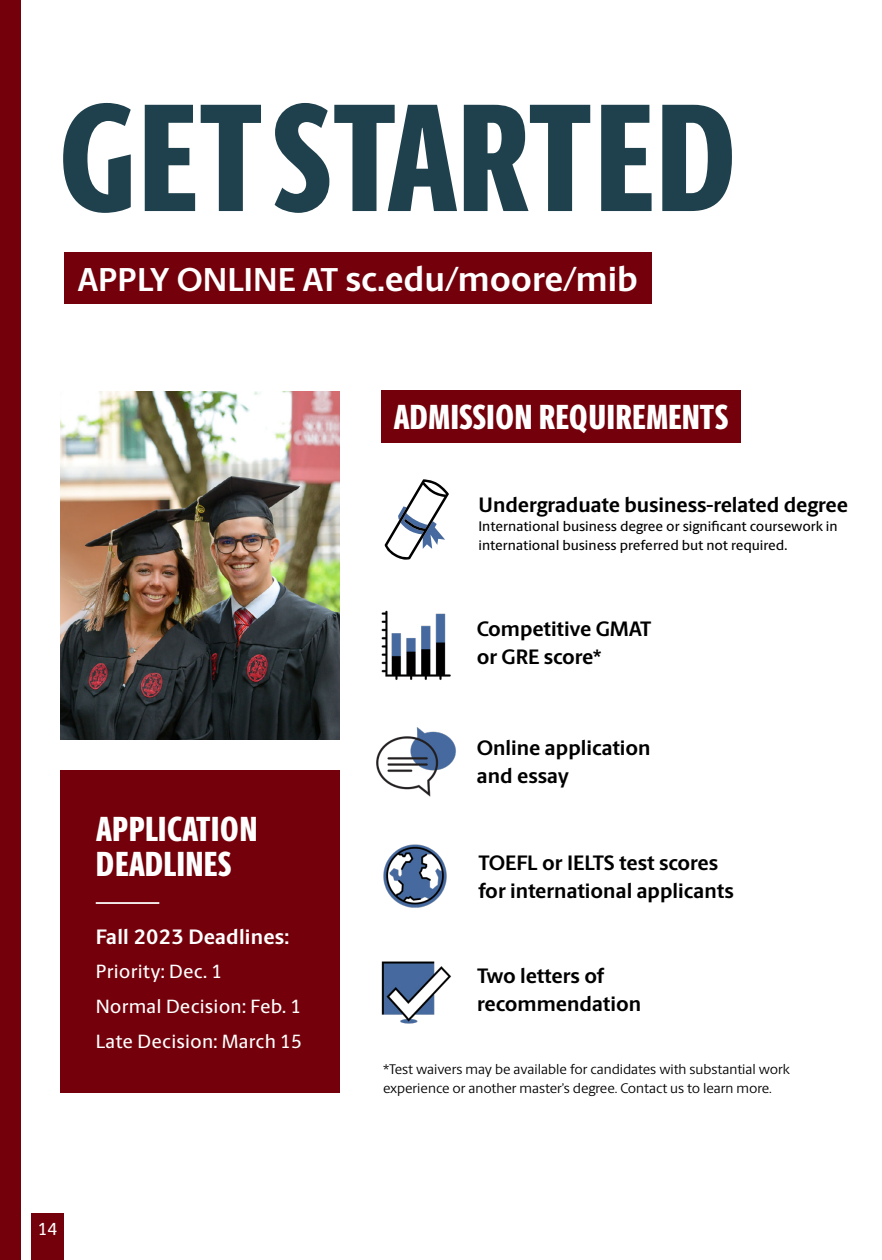
<style>
.page{position:relative;width:882px;height:1260px;background:#fff}
.page>*{position:absolute;margin:0;border:0;box-sizing:border-box;transform-origin:0 0}
.t1{font:800 154px "Berlingske Sans X Cn";letter-spacing:.015em;color:#1f414d}
.t2{font:800 35px "Berlingske Sans X Cn";letter-spacing:.02em;color:#fff}
.t3{font:700 35px "Berlingske Sans";color:#fff}
.t4{font:700 21px "Berlingske Sans";color:#000}
.t5{font:700 21px "Berlingske Sans";letter-spacing:.01em;color:#fff}
.t6{font:500 19.25px "Berlingske Sans";letter-spacing:.01em;color:#fff}
.t7{font:500 17.5px "Berlingske Sans";color:#fff}
.t8{font:14px/19.2px "Berlingske Sans";color:#000}
.t9{font:500 14px/19.2px "Berlingske Sans";color:#000}
.s1{font-size:33.25px}
</style>
<div class="page">
<div style="left:0;top:0;width:20px;height:1260px;background:#73000a"></div>
<div style="left:381px;top:391px;width:360px;height:52px;background:#73000a"></div>
<div style="left:61px;top:770px;width:279px;height:323px;background:#73000a"></div>
<div style="left:64px;top:252px;width:587px;height:52px;background:#73000a"></div>
<img style="left:61px;top:391px;width:279px;height:349px">
<svg style="left:385px;top:479px;width:64px;height:81px"></svg>
<img style="left:381px;top:610px;width:70px;height:70px">
<img style="left:376px;top:727px;width:80px;height:70px">
<img style="left:383px;top:844px;width:64px;height:64px">
<img style="left:381px;top:961px;width:71px;height:63px">
<div style="left:32px;top:1213px;width:32px;height:47px;background:#73000a"></div>
<hr style="left:96px;top:902px;width:63px;height:2px;background:#fff">
<p class="t1" style="left:60px;top:43px;width:678px">GET STARTED</p>
<p class="t3" style="left:78px;top:253px;width:562px"><span class="s1">APPLY ONLINE AT</span> sc.edu/moore/mib</p>
<p class="t2" style="left:394px;top:391px;width:336px">ADMISSION REQUIREMENTS</p>
<p class="t4" style="left:479px;top:489px;width:371px">Undergraduate business-related degree</p>
<p class="t9" style="left:479px;top:516px;width:361px">International business degree or significant coursework in international business preferred but not required.</p>
<p class="t4" style="left:477px;top:613px;width:176px">Competitive GMAT</p>
<p class="t4" style="left:477px;top:641px;width:126px">or GRE score*</p>
<p class="t2" style="left:96px;top:803px;width:162px">APPLICATION</p>
<p class="t2" style="left:96px;top:838px;width:137px">DEADLINES</p>
<p class="t5" style="left:96px;top:921px;width:195px">Fall 2023 Deadlines:</p>
<p class="t6" style="left:96px;top:956px;width:128px">Priority: Dec. 1</p>
<p class="t6" style="left:96px;top:991px;width:207px">Normal Decision: Feb. 1</p>
<p class="t6" style="left:96px;top:1026px;width:208px">Late Decision: March 15</p>
<p class="t7" style="left:38px;top:1215px;width:21px">14</p>
<p class="t4" style="left:477px;top:732px;width:175px">Online application</p>
<p class="t4" style="left:477px;top:760px;width:94px">and essay</p>
<p class="t4" style="left:478px;top:847px;width:241px">TOEFL or IELTS test scores</p>
<p class="t4" style="left:478px;top:875px;width:257px">for international applicants</p>
<p class="t4" style="left:477px;top:960px;width:128px">Two letters of</p>
<p class="t4" style="left:477px;top:988px;width:166px">recommendation</p>
<p class="t8" style="left:383px;top:1059px;width:408px">*Test waivers may be available for candidates with substantial work experience or another master’s degree. Contact us to learn more.</p>
</div>
